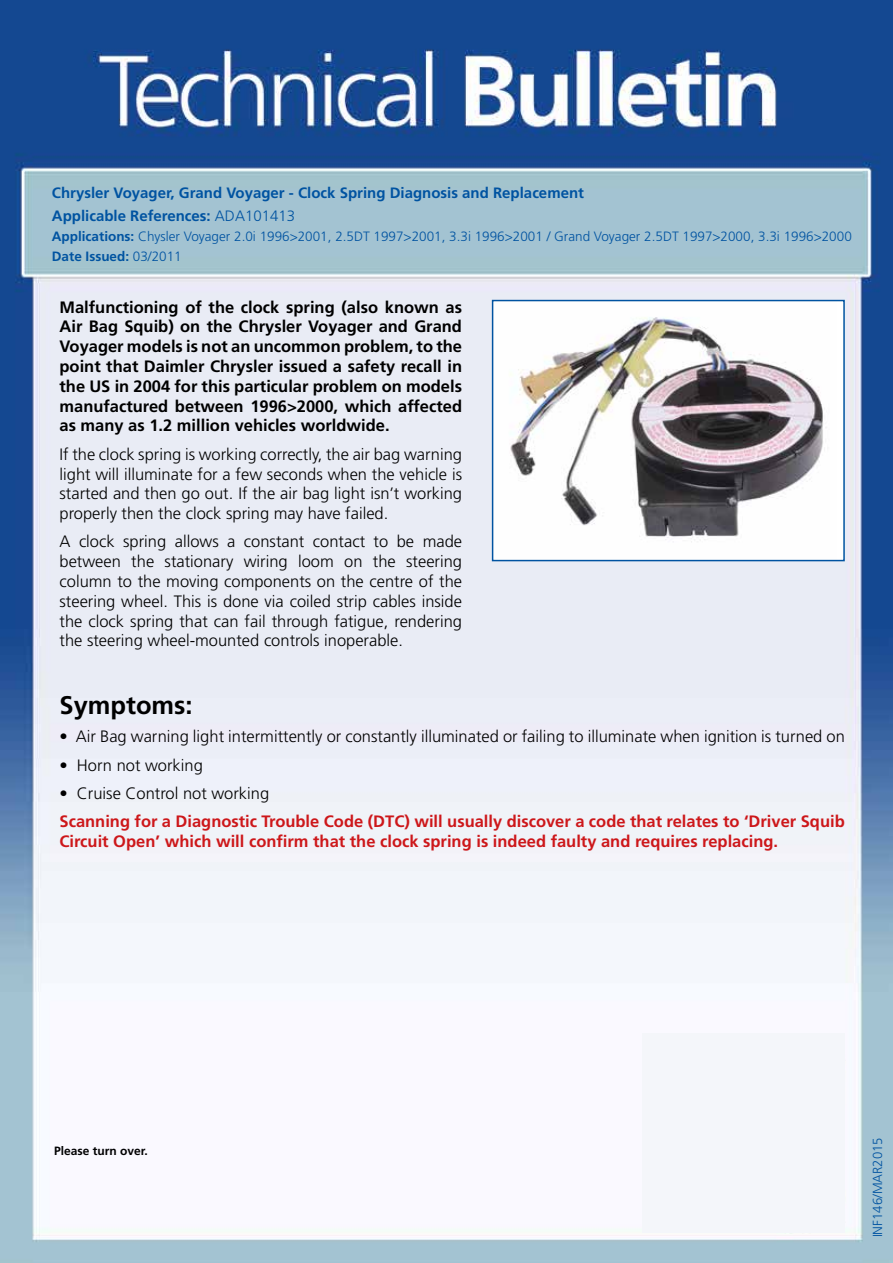
<style>
.page{position:relative;width:893px;height:1263px;background:#fff}
.page>*{position:absolute;margin:0;border:0;box-sizing:border-box;transform-origin:0 0}
.t1{font:700 25.5px "Frutiger";color:#000}
.t2{font:300 16.5px/19.8px "Frutiger";color:#000;text-align:justify}
.t3{font:700 16.5px/19.8px "Frutiger";color:#000;text-align:justify}
.t4{font:700 16.5px/19.8px "Frutiger";color:#cd171a}
.t5{font:700 15px/22.2px "Frutiger";color:#0053a1}
.t6{font:300 13.5px/20.4px "Frutiger";color:#0053a1}
.t7{font:300 13.2px "Frutiger";color:#0053a1}
.t8{font:700 12px "Frutiger";color:#000}
.s1{font-weight:300}
.s2{font-weight:700}
</style>
<div class="page">
<img style="left:0;top:0;width:893px;height:1263px">
<div style="left:642px;top:1033px;width:203px;height:200px;background:#f4f6fa"></div>
<img style="left:495px;top:303px;width:341px;height:255px">
<div style="left:492px;top:300px;width:353px;height:261px;border:2px solid #0053a1"></div>
<p class="t5" style="left:52px;top:182px;width:534px">Chrysler Voyager, Grand Voyager - Clock Spring Diagnosis and Replacement<br>Applicable References: <span class="s1">ADA101413</span></p>
<p class="t6" style="left:52px;top:226px;width:801px"><span class="s2">Applications:</span> Chysler Voyager 2.0i 1996&gt;2001, 2.5DT 1997&gt;2001, 3.3i 1996&gt;2001 / Grand Voyager 2.5DT 1997&gt;2000, 3.3i 1996&gt;2000<br><span class="s2">Date Issued:</span> 03/2011</p>
<p class="t3" style="left:60px;top:297px;width:404px">Malfunctioning of the clock spring (also known as Air Bag Squib) on the Chrysler Voyager and Grand Voyager models is not an uncommon problem, to the point that Daimler Chrysler issued a safety recall in the US in 2004 for this particular problem on models manufactured between 1996&gt;2000, which affected as many as 1.2 million vehicles worldwide.</p>
<p class="t2" style="left:60px;top:444px;width:404px">If the clock spring is working correctly, the air bag warning light will illuminate for a few seconds when the vehicle is started and then go out. If the air bag light isn’t working properly then the clock spring may have failed.</p>
<p class="t2" style="left:60px;top:532px;width:404px">A clock spring allows a constant contact to be made between the stationary wiring loom on the steering column to the moving components on the centre of the steering wheel. This is done via coiled strip cables inside the clock spring that can fail through fatigue, rendering the steering wheel-mounted controls inoperable.</p>
<h1 class="t1" style="left:60px;top:690px;width:135px">Symptoms:</h1>
<p class="t2" style="left:60px;top:726px;width:787px">• Air Bag warning light intermittently or constantly illuminated or failing to illuminate when ignition is turned on</p>
<p class="t2" style="left:60px;top:755px;width:145px">• Horn not working</p>
<p class="t2" style="left:60px;top:783px;width:211px">• Cruise Control not working</p>
<p class="t4" style="left:60px;top:811px;width:787px">Scanning for a Diagnostic Trouble Code (DTC) will usually discover a code that relates to ‘Driver Squib<br>Circuit Open’ which will confirm that the clock spring is indeed faulty and requires replacing.</p>
<p class="t8" style="left:54px;top:1144px;width:95px">Please turn over.</p>
<p class="t7" style="left:870px;top:1237px;width:102px;rotate:-90deg">INF146/MAR2015</p>
</div>
